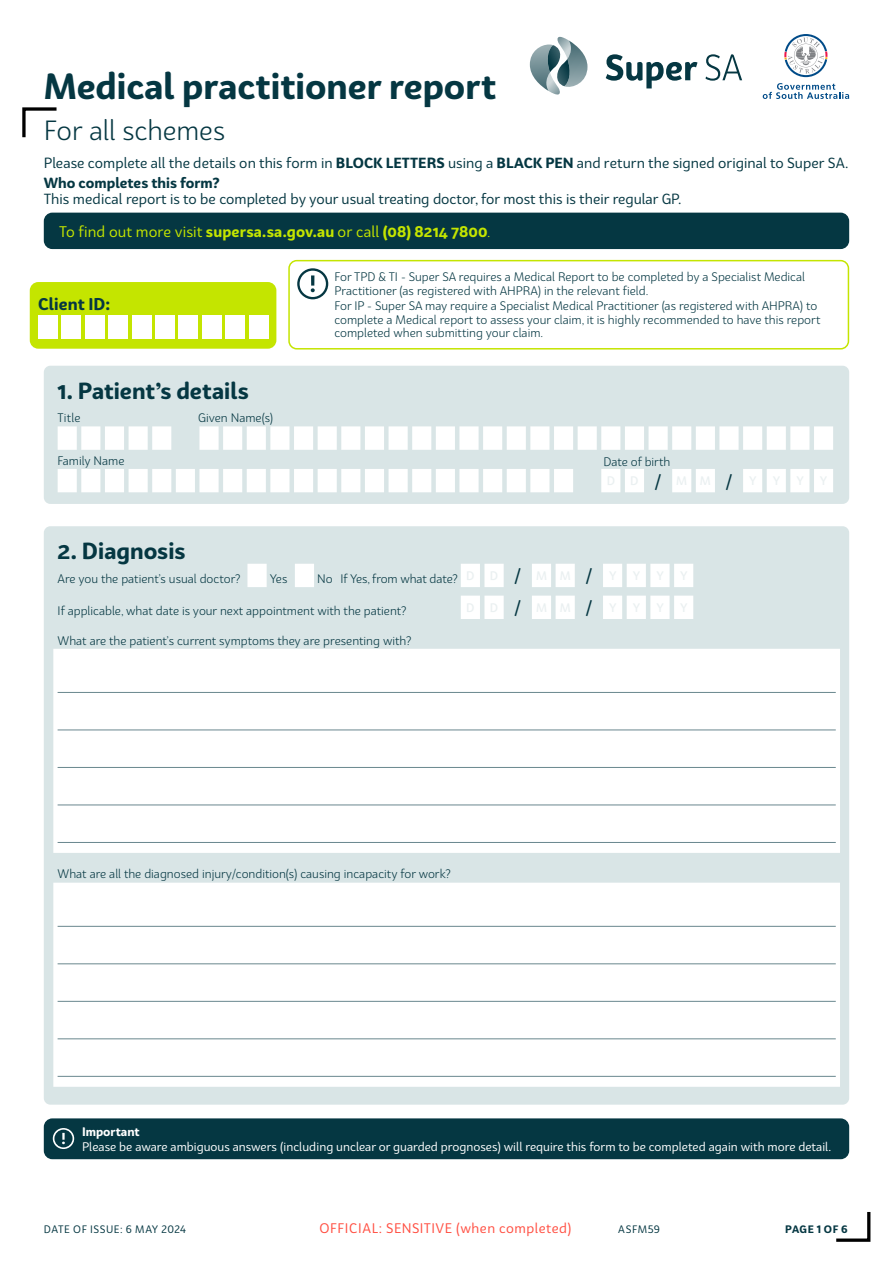
<style>
.page{position:relative;width:893px;height:1263px;background:#fff}
.page>*{position:absolute;margin:0;border:0;box-sizing:border-box;transform-origin:0 0}
.t1{font:700 35.25px "Bw Surco";color:#053742}
.t2{font:27px "Bw Surco";letter-spacing:-.005em;color:#053742}
.t3{font:700 22.5px "Bw Surco";color:#053742}
.t4{font:700 16.5px "Bw Surco";letter-spacing:.005em;color:#053742}
.t5{font:700 15px "Bw Surco";letter-spacing:.01em;color:#c4e500}
.t6{font:14.25px "Bw Surco";color:#053742}
.t7{font:700 14.25px "Bw Surco";color:#053742}
.t8{font:13.5px "Bw Surco";letter-spacing:.035em;color:#ff4f42}
.t9{font:12px/13.5px "Bw Surco";color:#053742}
.t10{font:12px "Bw Surco";color:#fff}
.t11{font:500 12px "Bw Surco";color:#eaf0f1}
.t12{font:700 12px "Bw Surco";color:#fff}
.t13{font:10.5px "Bw Surco";letter-spacing:.05em;color:#053742}
.t14{font:700 10.5px "Bw Surco";letter-spacing:.045em;color:#053742}
.s1{font-weight:700}
.s2{font-weight:400}
.s3{font-size:18px;color:#053742}
</style>
<div class="page">
<svg style="left:22px;top:107px;width:35px;height:31px"></svg>
<svg style="left:836px;top:1212px;width:35px;height:30px"></svg>
<div style="left:30px;top:282px;width:246px;height:67px;background:#c4e500;border-radius:9px"></div>
<div style="left:38px;top:315px;width:20px;height:24px;background:#fff"></div>
<div style="left:62px;top:315px;width:19px;height:24px;background:#fff"></div>
<div style="left:85px;top:315px;width:19px;height:24px;background:#fff"></div>
<div style="left:109px;top:315px;width:19px;height:24px;background:#fff"></div>
<div style="left:132px;top:315px;width:19px;height:24px;background:#fff"></div>
<div style="left:155px;top:315px;width:20px;height:24px;background:#fff"></div>
<div style="left:179px;top:315px;width:19px;height:24px;background:#fff"></div>
<div style="left:202px;top:315px;width:19px;height:24px;background:#fff"></div>
<div style="left:226px;top:315px;width:19px;height:24px;background:#fff"></div>
<div style="left:249px;top:315px;width:19px;height:24px;background:#fff"></div>
<svg style="left:784px;top:34px;width:43px;height:43px"></svg>
<svg style="left:763px;top:83px;width:86px;height:16px"></svg>
<svg style="left:606px;top:54px;width:136px;height:34px"></svg>
<svg style="left:530px;top:37px;width:57px;height:58px"></svg>
<div style="left:44px;top:526px;width:805px;height:579px;background:#d9e5e6;border-radius:7px"></div>
<div style="left:44px;top:213px;width:805px;height:36px;background:#053742;border-radius:9px"></div>
<div style="left:44px;top:366px;width:805px;height:138px;background:#d9e5e6;border-radius:7px"></div>
<svg style="left:58px;top:426px;width:775px;height:66px;fill:#fbfcfc"></svg>
<svg style="left:53px;top:564px;width:787px;height:523px;fill:#fff"></svg>
<hr style="left:58px;top:692px;width:778px;height:1px;background:#69878e">
<hr style="left:58px;top:730px;width:778px;height:1px;background:#69878e">
<hr style="left:58px;top:767px;width:778px;height:1px;background:#69878e">
<hr style="left:58px;top:805px;width:778px;height:1px;background:#69878e">
<hr style="left:58px;top:842px;width:778px;height:1px;background:#69878e">
<hr style="left:58px;top:926px;width:778px;height:1px;background:#69878e">
<hr style="left:58px;top:963px;width:778px;height:1px;background:#69878e">
<hr style="left:58px;top:1001px;width:778px;height:1px;background:#69878e">
<hr style="left:58px;top:1038px;width:778px;height:1px;background:#69878e">
<hr style="left:58px;top:1076px;width:778px;height:1px;background:#69878e">
<div style="left:288px;top:260px;width:561px;height:89px;border:2px solid #c4e500;border-radius:8px"></div>
<svg style="left:297px;top:268px;width:31px;height:31px"></svg>
<div style="left:44px;top:1118px;width:805px;height:41px;background:#053742;border-radius:9px"></div>
<svg style="left:53px;top:1128px;width:21px;height:21px"></svg>
<h1 class="t1" style="left:44px;top:62px;width:454px">Medical practitioner report</h1>
<h2 class="t2" style="left:44px;top:112px;width:183px">For all schemes</h2>
<p class="t6" style="left:44px;top:154px;width:806px">Please complete all the details on this form in <span class="s1">BLOCK LETTERS</span> using a <span class="s1">BLACK PEN</span> and return the signed original to Super SA.</p>
<p class="t7" style="left:44px;top:173px;width:177px">Who completes this form?</p>
<p class="t6" style="left:44px;top:190px;width:639px">This medical report is to be completed by your usual treating doctor, for most this is their regular GP.</p>
<p class="t5" style="left:59px;top:221px;width:433px"><span class="s2">To find out more visit</span> supersa.sa.gov.au <span class="s2">or call</span> (08) 8214 7800<span class="s2">.</span></p>
<h3 class="t4" style="left:38px;top:293px;width:73px">Client ID:</h3>
<p class="t9" style="left:334px;top:270px;width:472px">For TPD &amp; TI - Super SA requires a Medical Report to be completed by a Specialist Medical<br>Practitioner (as registered with AHPRA) in the relevant field.</p>
<p class="t9" style="left:334px;top:299px;width:487px">For IP - Super SA may require a Specialist Medical Practitioner (as registered with AHPRA) to complete a Medical report to assess your claim, it is highly recommended to have this report completed when submitting your claim.</p>
<h3 class="t3" style="left:57px;top:375px;width:193px">1. Patient’s details</h3>
<p class="t9" style="left:57px;top:411px;width:25px">Title</p>
<p class="t9" style="left:198px;top:411px;width:76px">Given Name(s)</p>
<p class="t9" style="left:57px;top:453px;width:69px">Family Name</p>
<p class="t9" style="left:603px;top:454px;width:68px">Date of birth</p>
<h3 class="t3" style="left:58px;top:536px;width:130px">2. Diagnosis</h3>
<p class="t9" style="left:58px;top:571px;width:184px">Are you the patient’s usual doctor?</p>
<p class="t9" style="left:270px;top:571px;width:19px">Yes</p>
<p class="t9" style="left:317px;top:571px;width:159px">No If Yes, from what date? <sup>D</sup></p>
<p class="t11" style="left:490px;top:568px;width:128px">D<span class="s3">/</span>MM<span class="s3">/</span> Y</p>
<p class="t9" style="left:58px;top:603px;width:351px">If applicable, what date is your next appointment with the patient?</p>
<p class="t11" style="left:466px;top:599px;width:10px">D</p>
<p class="t11" style="left:490px;top:599px;width:128px">D<span class="s3">/</span>MM<span class="s3">/</span> Y</p>
<p class="t9" style="left:58px;top:633px;width:355px">What are the patient’s current symptoms they are presenting with?</p>
<p class="t9" style="left:58px;top:867px;width:395px">What are all the diagnosed injury/condition(s) causing incapacity for work?</p>
<p class="t12" style="left:82px;top:1123px;width:59px">Important</p>
<p class="t10" style="left:82px;top:1138px;width:751px">Please be aware ambiguous answers (including unclear or guarded prognoses) will require this form to be completed again with more detail.</p>
<p class="t13" style="left:44px;top:1222px;width:144px">DATE OF ISSUE: 6 MAY 2024</p>
<p class="t8" style="left:319px;top:1219px;width:254px">OFFICIAL: SENSITIVE (when completed)</p>
<p class="t13" style="left:618px;top:1222px;width:43px">ASFM59</p>
<p class="t14" style="left:785px;top:1222px;width:64px">PAGE 1 OF 6</p>
</div>
